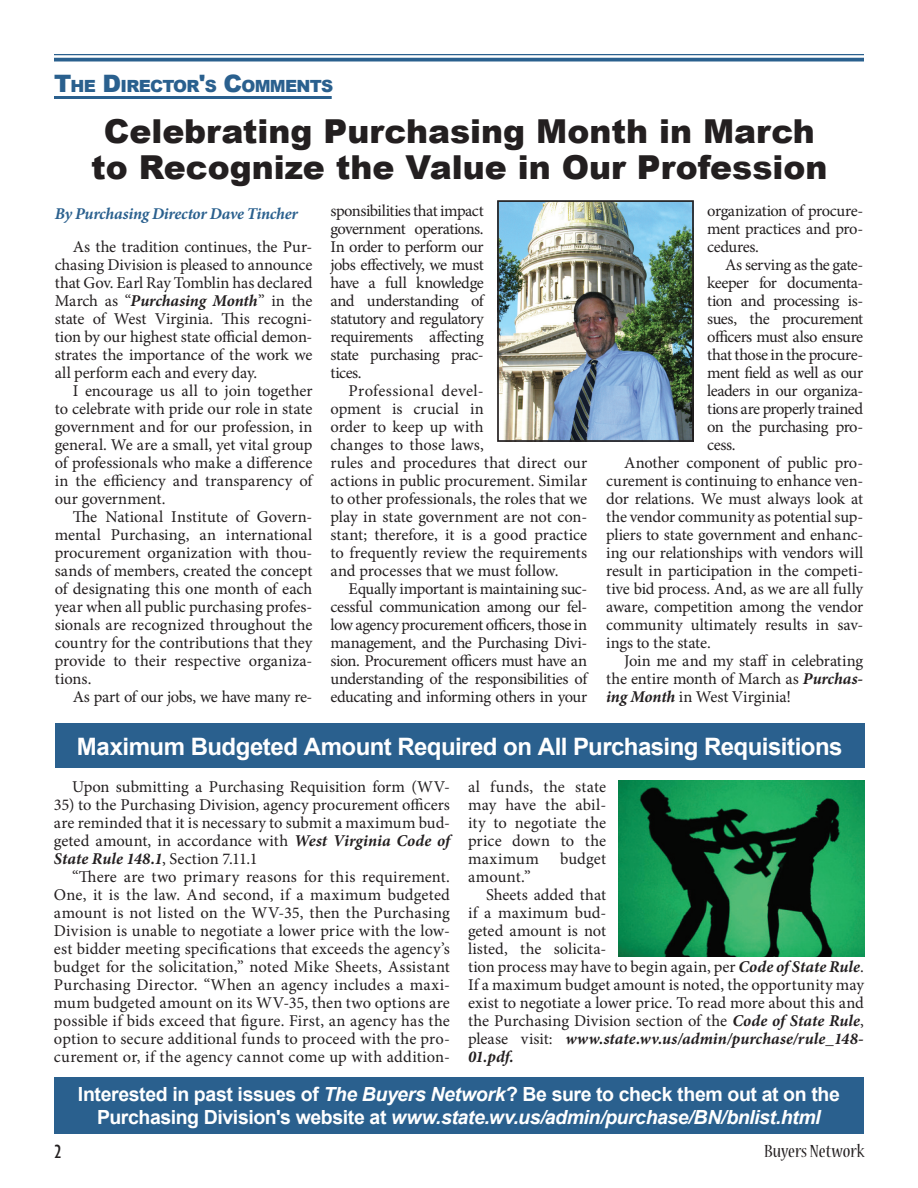
<style>
.page{position:relative;width:918px;height:1188px;background:#fff}
.page>*{position:absolute;margin:0;border:0;box-sizing:border-box;transform-origin:0 0}
.t1{font:900 33px/36px "Arial";color:#231f20;text-align:center}
.t2{font:700 24px "Arial";letter-spacing:-.02em;color:#fff}
.t3{font:700 19.5px/22.5px "Arial";letter-spacing:-.02em;color:#fff;text-align:center}
.t4{font:condensed 19.5px "Nueva Std";color:#231f20;scale:1.08 1}
.t5{font:condensed 19.5px "Gill Sans";color:#231f20;scale:1.08 1}
.t6{font:900 16.8px "Arial";letter-spacing:-.045em;color:#2a608e}
.t7{font:16.5px/18px "Minion Pro";letter-spacing:-.01em;color:#231f20;text-align:justify}
.t8{font:16.5px "Minion Pro";letter-spacing:-.035em;color:#231f20}
.t9{font:16.5px "Minion Pro";letter-spacing:-.03em;color:#231f20}
.t10{font:italic 700 16.5px "Minion Pro";letter-spacing:.005em;color:#231f20}
.t11{font:italic 700 16.5px "Minion Pro";letter-spacing:-.015em;color:#2a608e}
.t12{font:16.5px "Minion Pro";letter-spacing:.015em;color:#231f20}
.s1{font-size:24px}
.s2{font-weight:700;font-style:italic}
.s3{font-weight:400;font-style:normal}
.s4{font-style:italic}
</style>
<div class="page">
<hr style="left:54px;top:54px;width:810px;height:1px;background:#2a608e">
<svg style="left:54px;top:58px;width:810px;height:4px;background:#44739c"></svg>
<hr style="left:54px;top:96px;width:278px;height:3px;background:#2a608e">
<div style="left:54px;top:1077px;width:810px;height:57px;background:#2a608e"></div>
<img style="left:500px;top:203px;width:191px;height:236px">
<div style="left:497px;top:200px;width:197px;height:242px;border:2px solid #231f20"></div>
<div style="left:55px;top:723px;width:810px;height:45px;background:#2a608e"></div>
<img style="left:618px;top:781px;width:247px;height:175px">
<p class="t6" style="left:54px;top:74px;width:281px"><span class="s1">T</span>HE <span class="s1">D</span>IRECTOR<span class="s1">'</span>S <span class="s1">C</span>OMMENTS</p>
<h1 class="t1" style="left:91px;top:113px;width:738px">Celebrating Purchasing Month in March to Recognize the Value in Our Profession</h1>
<p class="t11" style="left:55px;top:202px;width:245px">By Purchasing Director Dave Tincher</p>
<p class="t7" style="left:330px;top:202px;width:155px">sponsibilities that impact government operations.<br>In order to perform our jobs effectively, we must have a full knowledge and understanding of statutory and regulatory requirements affecting state purchasing prac&shy;tices.</p>
<p class="t7" style="left:330px;top:382px;width:258px;text-align:left;text-indent:18px">Professional devel-<br>opment is crucial in<br>order to keep up with<br>changes to those laws,<br>rules and procedures that direct our actions in public procurement. Similar to other professionals, the roles that we play in state government are not con&shy;stant; therefore, it is a good practice to frequently review the requirements and processes that we must follow.</p>
<p class="t7" style="left:330px;top:580px;width:258px;text-indent:18px">Equally important is maintaining suc&shy;cessful communication among our fel&shy;low agency procurement officers, those in management, and the Purchasing Divi&shy;sion. Procurement officers must have an understanding of the responsibilities of educating and informing others in your</p>
<p class="t7" style="left:707px;top:202px;width:158px">organization of procure&shy;ment practices and pro&shy;cedures.</p>
<p class="t7" style="left:725px;top:256px;width:140px">As serving as the gate-</p>
<p class="t9" style="left:707px;top:272px;width:158px">keeper for documenta-</p>
<p class="t7" style="left:707px;top:292px;width:158px">tion and processing is-</p>
<p class="t8" style="left:707px;top:308px;width:158px">sues, the procurement</p>
<p class="t7" style="left:707px;top:328px;width:157px">officers must also ensure</p>
<p class="t9" style="left:707px;top:344px;width:158px">that those in the procure-</p>
<p class="t8" style="left:707px;top:362px;width:157px">ment field as well as our</p>
<p class="t9" style="left:707px;top:380px;width:158px">leaders in our organiza-</p>
<p class="t8" style="left:707px;top:398px;width:157px">tions are properly trained</p>
<p class="t8" style="left:707px;top:416px;width:158px">on the purchasing pro-</p>
<p class="t7" style="left:707px;top:436px;width:30px">cess.</p>
<p class="t7" style="left:624px;top:454px;width:241px">Another component of public pro-</p>
<p class="t7" style="left:606px;top:472px;width:259px">curement is continuing to enhance ven-</p>
<p class="t7" style="left:606px;top:490px;width:258px">dor relations. We must always look at</p>
<p class="t7" style="left:606px;top:508px;width:259px">the vendor community as potential sup-</p>
<p class="t7" style="left:606px;top:526px;width:259px">pliers to state government and enhanc-</p>
<p class="t7" style="left:606px;top:544px;width:259px">ing our relationships with vendors will</p>
<p class="t7" style="left:606px;top:562px;width:259px">result in participation in the competi-</p>
<p class="t7" style="left:606px;top:580px;width:258px">tive bid process. And, as we are all fully</p>
<p class="t7" style="left:606px;top:598px;width:258px">aware, competition among the vendor</p>
<p class="t7" style="left:606px;top:616px;width:259px">community ultimately results in sav-</p>
<p class="t7" style="left:606px;top:634px;width:106px">ings to the state.</p>
<p class="t7" style="left:624px;top:652px;width:240px">Join me and my staff in celebrating</p>
<p class="t7" style="left:606px;top:670px;width:259px">the entire month of March as <span class="s2">Purchas-</span></p>
<p class="t7" style="left:606px;top:688px;width:186px"><span class="s2">ing Month</span> in West Virginia!</p>
<p class="t7" style="left:55px;top:238px;width:259px;text-indent:18px">As the tradition continues, the Pur&shy;chasing Division is pleased to announce that Gov. Earl Ray Tomblin has declared March as “<span class="s2">Purchasing Month</span>” in the state of West Virginia. This recogni&shy;tion by our highest state official demon&shy;strates the importance of the work we all perform each and every day.</p>
<p class="t7" style="left:55px;top:382px;width:259px;text-indent:18px">I encourage us all to join together to celebrate with pride our role in state government and for our profession, in general. We are a small, yet vital group of professionals who make a difference in the efficiency and transparency of our government.</p>
<p class="t7" style="left:55px;top:508px;width:259px;text-indent:18px">The National Institute of Govern&shy;mental Purchasing, an international procurement organization with thou&shy;sands of members, created the concept of designating this one month of each year when all public purchasing profes&shy;sionals are recognized throughout the country for the contributions that they provide to their respective organiza&shy;tions.</p>
<p class="t8" style="left:73px;top:686px;width:241px">As part of our jobs, we have many re-</p>
<h2 class="t2" style="left:77px;top:730px;width:767px">Maximum Budgeted Amount Required on All Purchasing Requisitions</h2>
<p class="t7" style="left:72px;top:778px;width:379px">Upon submitting a Purchasing Requisition form (WV-</p>
<p class="t7" style="left:54px;top:796px;width:397px">35) to the Purchasing Division, agency procurement officers are reminded that it is necessary to submit a maximum bud&shy;geted amount, in accordance with <span class="s2">West Virginia Code of State Rule 148.1</span>, Section 7.11.1</p>
<p class="t7" style="left:54px;top:868px;width:398px;text-indent:18px">“There are two primary reasons for this requirement.<br>One, it is the law. And second, if a maximum budgeted amount is not listed on the WV-35, then the Purchasing Division is unable to negotiate a lower price with the low&shy;est bidder meeting specifications that exceeds the agency’s budget for the solicitation,” noted Mike Sheets, Assistant Purchasing Director. “When an agency includes a maxi&shy;mum budgeted amount on its WV-35, then two options are possible if bids exceed that figure. First, an agency has the option to secure additional funds to proceed with the pro&shy;curement or, if the agency cannot come up with addition-</p>
<p class="t7" style="left:468px;top:778px;width:140px">al funds, the state may have the abil&shy;ity to negotiate the price down to the maximum</p>
<p class="t7" style="left:560px;top:850px;width:48px">budget</p>
<p class="t7" style="left:468px;top:868px;width:64px">amount.”</p>
<p class="t7" style="left:486px;top:886px;width:122px">Sheets added that</p>
<p class="t12" style="left:468px;top:902px;width:140px">if a maximum bud-</p>
<p class="t7" style="left:468px;top:922px;width:140px">geted amount is not</p>
<p class="t7" style="left:468px;top:940px;width:140px">listed, the solicita-</p>
<p class="t7" style="left:468px;top:958px;width:398px">tion process may have to begin again, per <span class="s2">Code of State Rule</span>.</p>
<p class="t7" style="left:468px;top:976px;width:397px">If a maximum budget amount is noted, the opportunity may</p>
<p class="t7" style="left:468px;top:994px;width:398px">exist to negotiate a lower price. To read more about this and</p>
<p class="t7" style="left:468px;top:1012px;width:397px">the Purchasing Division section of the <span class="s2">Code of State Rule</span>,</p>
<p class="t10" style="left:468px;top:1027px;width:397px"><span class="s3">please visit:</span> www.state.wv.us/admin/purchase/rule_148-</p>
<p class="t10" style="left:468px;top:1045px;width:47px">01.pdf.</p>
<p class="t3" style="left:78px;top:1084px;width:764px">Interested in past issues of <span class="s4">The Buyers Network</span>? Be sure to check them out at on the<br>Purchasing Division's website at <span class="s4">www.state.wv.us/admin/purchase/BN/bnlist.html</span></p>
<p class="t5" style="left:54px;top:1140px;width:9px">2</p>
<p class="t4" style="left:764px;top:1143px;width:94px">Buyers Network</p>
</div>
